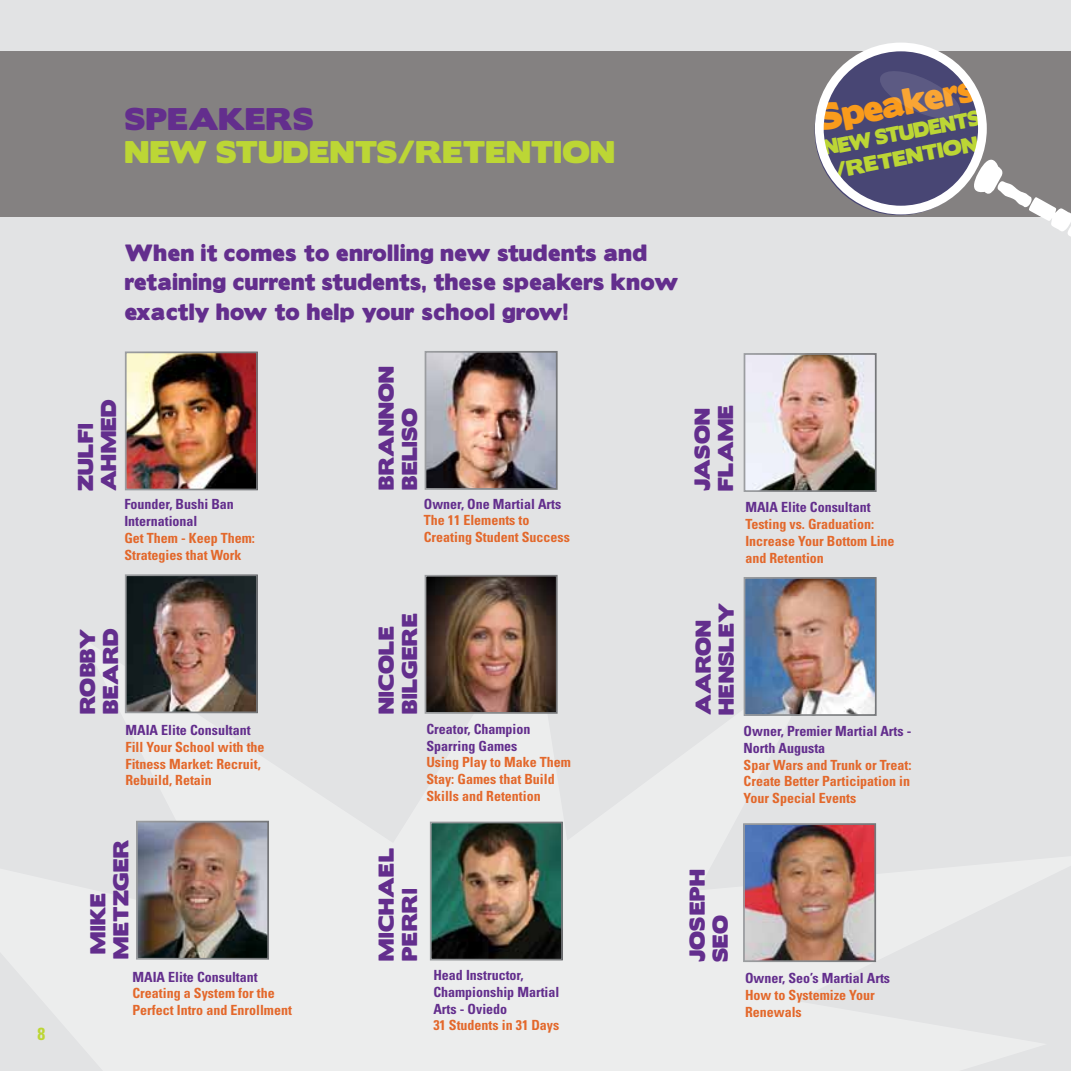
<style>
.page{position:relative;width:1071px;height:1071px;background:#e2e3e4}
.page>*{position:absolute;margin:0;border:0;box-sizing:border-box;transform-origin:0 0}
.t1{font:33.25px "Boris Black Bloxx";color:#f99b1c}
.t2{font:28px "Boris Black Bloxx";letter-spacing:.025em;color:#bcd635}
.t3{font:28px "Boris Black Bloxx";letter-spacing:.025em;color:#632e8d}
.t4{font:21px/29.8px "Boris Black Bloxx";letter-spacing:.03em;color:#632e8d}
.t5{font:19.25px/23.1px "Boris Black Bloxx";letter-spacing:.025em;color:#632e8d}
.t6{font:19.25px/24.5px "Boris Black Bloxx";color:#bcd635;scale:.9 1}
.t7{font:700 condensed 17.5px "Univers";color:#bcd635}
.t8{font:700 condensed 14px/16.8px "Univers";color:#e3682b}
.t9{font:700 condensed 14px/16.8px "Univers";color:#632e8d}
</style>
<div class="page">
<div style="left:0;top:52px;width:1071px;height:165px;background:#848181"></div>
<svg style="left:815px;top:46px;width:169px;height:169px;background:#5c5a83"></svg>
<div style="left:815px;top:43px;width:172px;height:171px;border:9px solid #fff;border-radius:50%"></div>
<svg style="left:877px;top:68px;width:86px;height:54px;background:#55537e"></svg>
<svg style="left:965px;top:148px;width:106px;height:89px"></svg>
<img style="left:128px;top:354px;width:127px;height:133px">
<img style="left:128px;top:577px;width:127px;height:133px">
<img style="left:428px;top:354px;width:127px;height:133px">
<img style="left:428px;top:578px;width:127px;height:133px">
<img style="left:747px;top:356px;width:127px;height:133px">
<div style="left:744px;top:353px;width:133px;height:139px;border:2px solid #fff"></div>
<img style="left:746px;top:826px;width:127px;height:133px">
<img style="left:139px;top:824px;width:127px;height:133px">
<img style="left:747px;top:580px;width:127px;height:133px">
<img style="left:433px;top:825px;width:127px;height:133px">
<p class="t7" style="left:37px;top:1023px;width:9px">8</p>
<h2 class="t3" style="left:125px;top:97px;width:190px">Speakers</h2>
<h2 class="t2" style="left:125px;top:131px;width:491px">New Students/Retention</h2>
<h1 class="t1" style="left:813px;top:94px;width:167px;rotate:-11deg">Sp eakers</h1>
<h3 class="t6" style="left:828px;top:135px;width:72px;text-indent:-7px;rotate:-11deg">NE W STUDENTS /RETENTION</h3>
<h3 class="t4" style="left:125px;top:238px;width:555px">When it comes to enrolling new students and retaining current students, these speakers know exactly how to help your school grow!</h3>
<h3 class="t5" style="left:75px;top:491px;width:94px;rotate:-90deg">Zulfi<br>Ahmed</h3>
<p class="t9" style="left:124px;top:496px;width:111px">Founder, Bushi Ban<br>International</p>
<p class="t8" style="left:124px;top:529px;width:132px">Get Them - Keep Them:<br>Strategies that Work</p>
<h3 class="t5" style="left:375px;top:490px;width:125px;rotate:-90deg">Brannon<br>Beliso</h3>
<p class="t9" style="left:424px;top:495px;width:139px">Owner, One Martial Arts</p>
<p class="t8" style="left:424px;top:512px;width:148px">The 11 Elements to<br>Creating Student Success</p>
<h3 class="t5" style="left:692px;top:491px;width:87px;rotate:-90deg">Jason<br>Flame</h3>
<p class="t9" style="left:745px;top:499px;width:127px">MAIA Elite Consultant</p>
<p class="t8" style="left:745px;top:516px;width:151px">Testing vs. Graduation:<br>Increase Your Bottom Line and Retention</p>
<h3 class="t5" style="left:77px;top:714px;width:88px;rotate:-90deg">Robby<br>Beard</h3>
<p class="t9" style="left:125px;top:721px;width:127px">MAIA Elite Consultant</p>
<p class="t8" style="left:125px;top:738px;width:141px">Fill Your School with the<br>Fitness Market: Recruit,<br>Rebuild, Retain</p>
<h3 class="t5" style="left:375px;top:714px;width:102px;rotate:-90deg">Nicole<br>Bilgere</h3>
<h3 class="t5" style="left:692px;top:715px;width:114px;rotate:-90deg">Aaron<br>Hensley</h3>
<p class="t9" style="left:426px;top:720px;width:106px">Creator, Champion<br>Sparring Games</p>
<p class="t8" style="left:426px;top:754px;width:146px">Using Play to Make Them<br>Stay: Games that Build<br>Skills and Retention</p>
<p class="t9" style="left:744px;top:722px;width:169px">Owner, Premier Martial Arts -<br>North Augusta</p>
<p class="t8" style="left:744px;top:756px;width:169px;text-align:justify">Spar Wars and Trunk or Treat:<br>Create Better Participation in Your Special Events</p>
<h3 class="t5" style="left:87px;top:959px;width:121px;rotate:-90deg">Mike<br>Metzger</h3>
<h3 class="t5" style="left:375px;top:961px;width:113px;rotate:-90deg">Michael<br>Perri</h3>
<p class="t9" style="left:133px;top:968px;width:127px">MAIA Elite Consultant</p>
<p class="t8" style="left:133px;top:985px;width:161px">Creating a System for the<br>Perfect Intro and Enrollment</p>
<p class="t9" style="left:433px;top:966px;width:128px">Head Instructor,<br>Championship Martial<br>Arts - Oviedo</p>
<p class="t8" style="left:433px;top:1017px;width:127px">31 Students in 31 Days</p>
<h3 class="t5" style="left:686px;top:962px;width:94px;rotate:-90deg">Joseph<br>Seo</h3>
<p class="t9" style="left:745px;top:970px;width:147px">Owner, Seo’s Martial Arts</p>
<p class="t8" style="left:745px;top:987px;width:131px">How to Systemize Your<br>Renewals</p>
</div>
